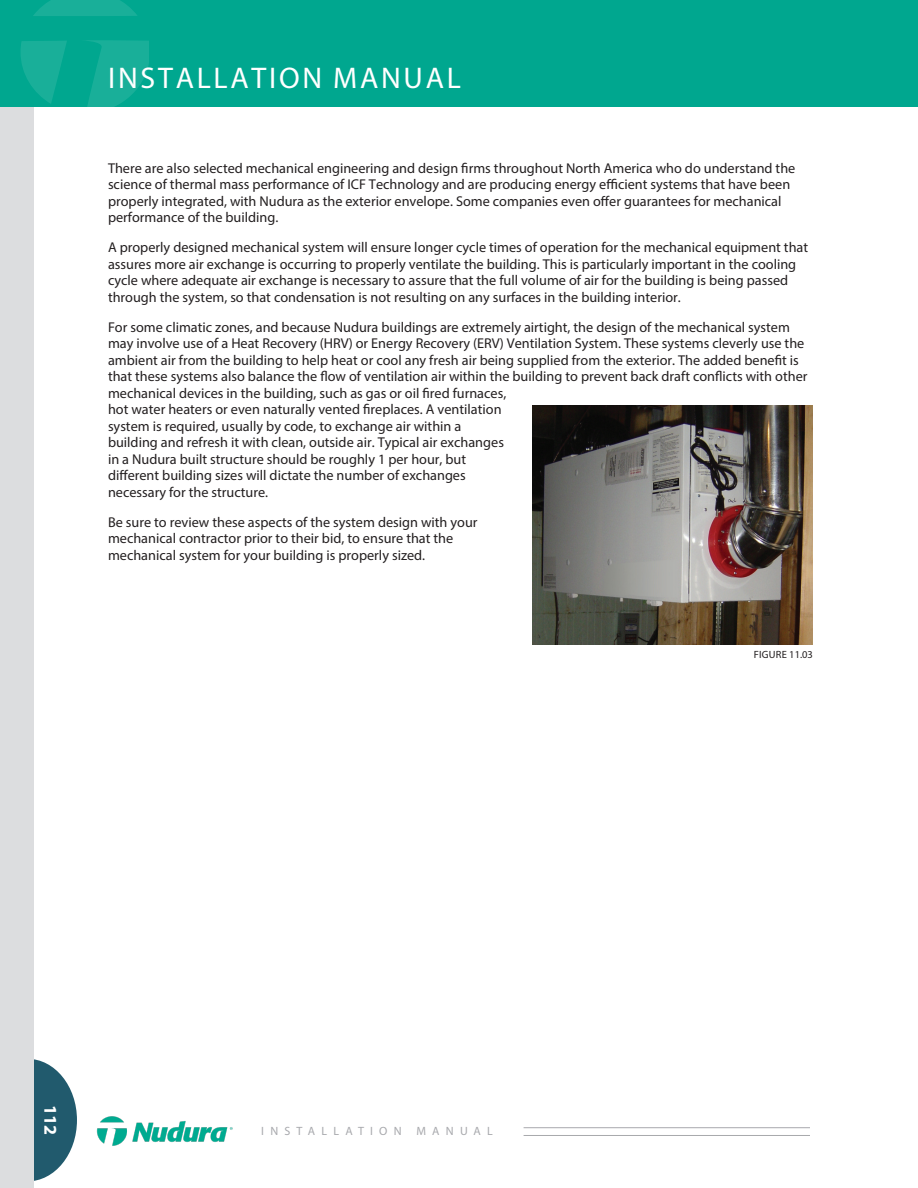
<style>
.page{position:relative;width:918px;height:1188px;background:#fff}
.page>*{position:absolute;margin:0;border:0;box-sizing:border-box;transform-origin:0 0}
.t1{font:30px "Myriad Pro";letter-spacing:.09em;color:#fff}
.t2{font:700 18px "Myriad Pro";color:#fff}
.t3{font:14.25px/16.5px "Myriad Pro";color:#231f20}
.t4{font:12px "Myriad Pro";letter-spacing:.52em;color:#a8a9ad}
.t5{font:10.5px "Myriad Pro";letter-spacing:.02em;color:#231f20}
</style>
<div class="page">
<img style="left:532px;top:405px;width:281px;height:239px">
<svg style="left:34px;top:1059px;width:43px;height:122px"></svg>
<div style="left:0;top:0;width:34px;height:1188px;background:#dcdddf"></div>
<div style="left:0;top:0;width:918px;height:107px;background:#00a78f"></div>
<hr style="left:524px;top:1127px;width:286px;height:1px;background:#a8a9ad">
<hr style="left:524px;top:1135px;width:286px;height:1px;background:#a8a9ad">
<img style="left:96px;top:1116px;width:137px;height:30px">
<svg style="left:21px;top:41px;width:46px;height:63px"></svg>
<svg style="left:86px;top:40px;width:62px;height:67px"></svg>
<svg style="left:33px;top:0;width:104px;height:16px;background:#15ad97"></svg>
<h1 class="t1" style="left:108px;top:59px;width:354px">INSTALLATION MANUAL</h1>
<p class="t3" style="left:108px;top:159px;width:689px">There are also selected mechanical engineering and design firms throughout North America who do understand the science of thermal mass performance of ICF Technology and are producing energy efficient systems that have been properly integrated, with Nudura as the exterior envelope. Some companies even offer guarantees for mechanical performance of the building.</p>
<p class="t3" style="left:108px;top:239px;width:702px">A properly designed mechanical system will ensure longer cycle times of operation for the mechanical equipment that assures more air exchange is occurring to properly ventilate the building. This is particularly important in the cooling cycle where adequate air exchange is necessary to assure that the full volume of air for the building is being passed through the system, so that condensation is not resulting on any surfaces in the building interior.</p>
<p class="t3" style="left:108px;top:318px;width:701px">For some climatic zones, and because Nudura buildings are extremely airtight, the design of the mechanical system may involve use of a Heat Recovery (HRV) or Energy Recovery (ERV) Ventilation System. These systems cleverly use the ambient air from the building to help heat or cool any fresh air being supplied from the exterior. The added benefit is that these systems also balance the flow of ventilation air within the building to prevent back draft conflicts with other mechanical devices in the building, such as gas or oil fired furnaces,<br>hot water heaters or even naturally vented fireplaces. A ventilation<br>system is required, usually by code, to exchange air within a<br>building and refresh it with clean, outside air. Typical air exchanges<br>in a Nudura built structure should be roughly 1 per hour, but<br>different building sizes will dictate the number of exchanges<br>necessary for the structure.</p>
<p class="t3" style="left:108px;top:513px;width:371px">Be sure to review these aspects of the system design with your mechanical contractor prior to their bid, to ensure that the mechanical system for your building is properly sized.</p>
<p class="t5" style="left:754px;top:648px;width:61px">FIGURE 11.03</p>
<p class="t2" style="left:62px;top:1105px;width:31px;rotate:90deg">112</p>
<p class="t4" style="left:261px;top:1124px;width:233px">INSTALLATION MANUAL</p>
</div>
